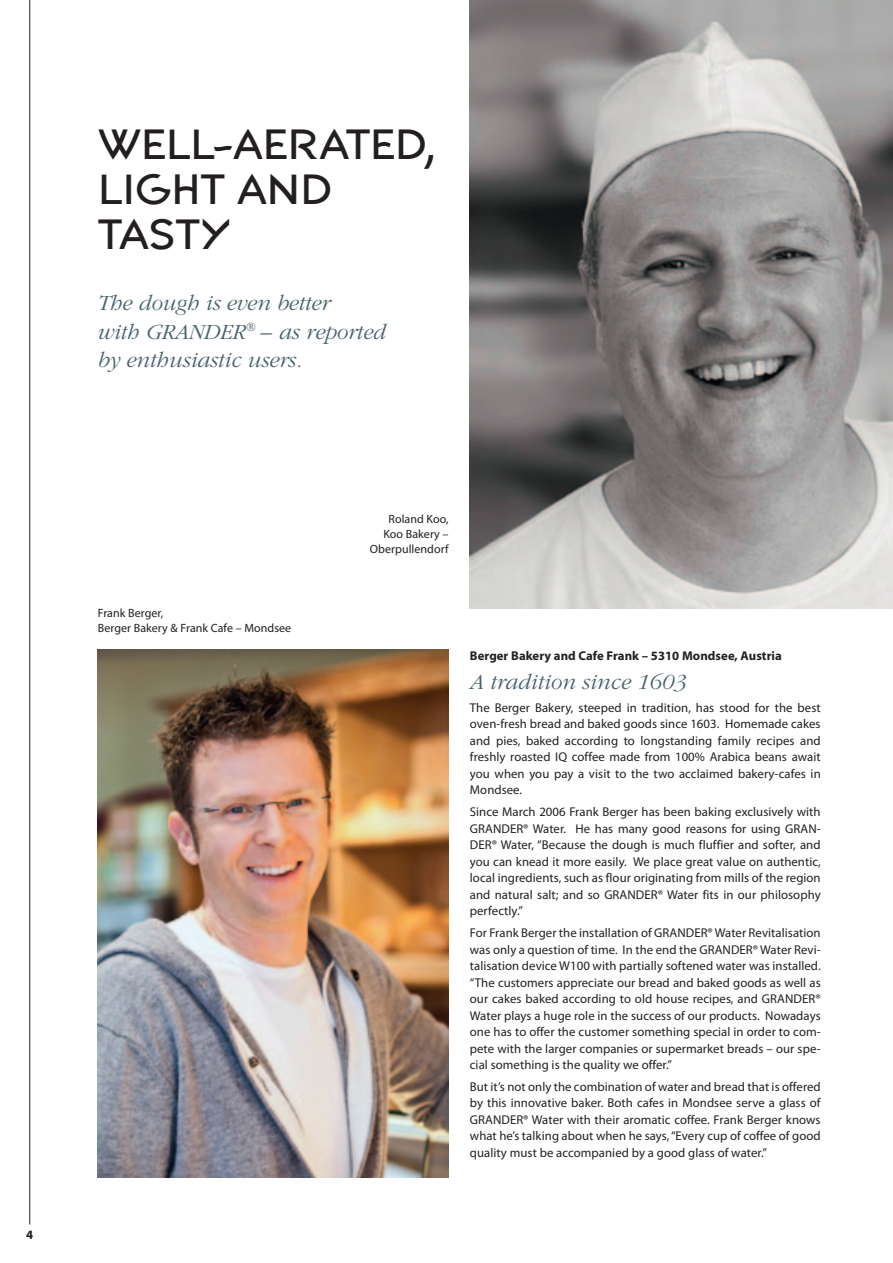
<style>
.page{position:relative;width:893px;height:1263px;background:#fff}
.page>*{position:absolute;margin:0;border:0;box-sizing:border-box;transform-origin:0 0}
.t1{font:42px/45px "Grander";letter-spacing:-.015em;color:#231f20}
.t2{font:italic 300 22.5px/28.5px "Garamond";color:#46616e}
.t3{font:12.75px/16.5px "Myriad Pro";letter-spacing:.005em;color:#231f20;text-align:justify}
.t4{font:700 12.75px "Myriad Pro";letter-spacing:.005em;color:#231f20}
.t5{font:12px/15px "Myriad Pro";letter-spacing:.005em;color:#231f20;text-align:right}
</style>
<div class="page">
<img style="left:98px;top:649px;width:351px;height:529px">
<img style="left:470px;top:0;width:423px;height:608px">
<hr style="left:29px;top:0;width:1px;height:1224px;background:#231f20">
<p class="t4" style="left:26px;top:1227px;width:9px">4</p>
<h1 class="t1" style="left:98px;top:122px;width:338px">WELL-AERATED,<br>LIGHT AND<br>TASTY</h1>
<h2 class="t2" style="left:98px;top:289px;width:290px">The dough is even better<br>with GRANDER<sup>®</sup> – as reported by enthusiastic users.</h2>
<p class="t5" style="left:98px;top:605px;width:195px;text-align:left">Frank Berger,<br>Berger Bakery &amp; Frank Cafe – Mondsee</p>
<p class="t5" style="left:370px;top:512px;width:80px">Roland Koo,<br>Koo Bakery –<br>Oberpullendorf</p>
<p class="t4" style="left:470px;top:648px;width:313px">Berger Bakery and Cafe Frank – 5310 Mondsee, Austria</p>
<h2 class="t2" style="left:470px;top:668px;width:218px">A tradition since 1603</h2>
<p class="t3" style="left:470px;top:699px;width:352px">The Berger Bakery, steeped in tradition, has stood for the best oven-fresh bread and baked goods since 1603. Homemade cakes and pies, baked according to longstanding family recipes and freshly roasted IQ coffee made from 100% Arabica beans await you when you pay a visit to the two acclaimed bakery-cafes in Mondsee.</p>
<p class="t3" style="left:470px;top:803px;width:352px">Since March 2006 Frank Berger has been baking exclusively with GRANDER® Water. He has many good reasons for using GRAN-DER® Water, “Because the dough is much fluffier and softer, and you can knead it more easily. We place great value on authentic, local ingredients, such as flour originating from mills of the region and natural salt; and so GRANDER® Water fits in our philosophy perfectly.”</p>
<p class="t3" style="left:470px;top:924px;width:352px">For Frank Berger the installation of GRANDER® Water Revitalisation was only a question of time. In the end the GRANDER® Water Revi&shy;talisation device W100 with partially softened water was installed. “The customers appreciate our bread and baked goods as well as our cakes baked according to old house recipes, and GRANDER® Water plays a huge role in the success of our products. Nowadays one has to offer the customer something special in order to com&shy;pete with the larger companies or supermarket breads – our spe&shy;cial something is the quality we offer.”</p>
<p class="t3" style="left:470px;top:1078px;width:352px">But it’s not only the combination of water and bread that is offered by this innovative baker. Both cafes in Mondsee serve a glass of GRANDER® Water with their aromatic coffee. Frank Berger knows what he’s talking about when he says, “Every cup of coffee of good quality must be accompanied by a good glass of water.”</p>
</div>
